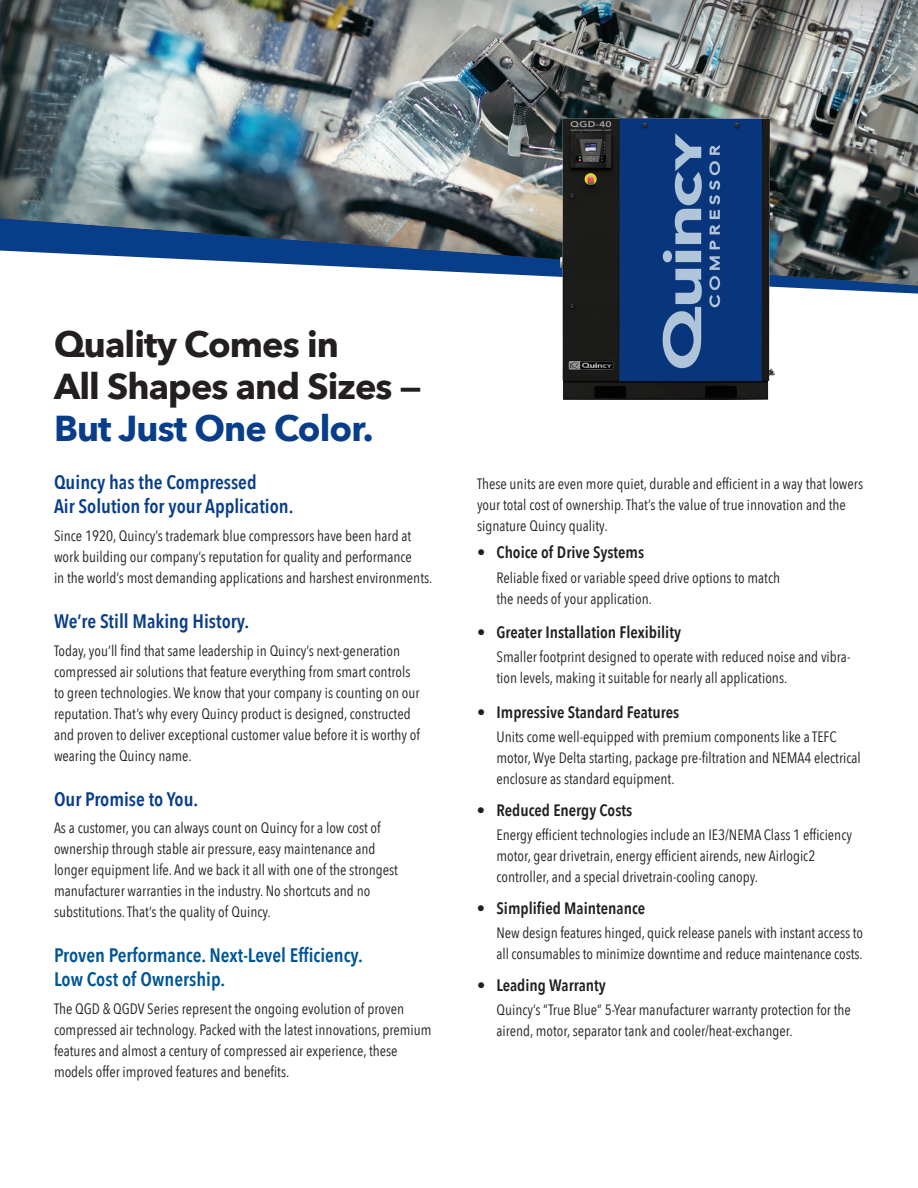
<style>
.page{position:relative;width:918px;height:1188px;background:#fff}
.page>*{position:absolute;margin:0;border:0;box-sizing:border-box;transform-origin:0 0}
.t1{font:700 36px/42px "Avenir Next";letter-spacing:-.025em;color:#231f20}
.t2{font:600 19.5px/24px "Avenir Next Condensed";color:#083e89}
.t3{font:600 19.5px/24px "Avenir Next Condensed";color:#005595}
.t4{font:600 16.5px "Avenir Next Condensed";color:#231f20}
.t5{font:15px/21px "Avenir Next Condensed";color:#231f20}
.s1{color:#083e89}
</style>
<div class="page">
<div style="left:0;top:0;width:918px;height:288px;background:#231f20;opacity:.75"></div>
<img style="left:561px;top:119px;width:213px;height:281px">
<p class="t1" style="left:54px;top:323px;width:369px">Quality Comes in<br>All Shapes and Sizes —<br><span class="s1">But Just One Color.</span></p>
<p class="t2" style="left:54px;top:470px;width:241px">Quincy has the Compressed<br>Air Solution for your Application.</p>
<p class="t5" style="left:54px;top:524px;width:380px">Since 1920, Quincy’s trademark blue compressors have been hard at work building our company’s reputation for quality and performance<br>in the world’s most demanding applications and harshest environments.</p>
<p class="t2" style="left:54px;top:609px;width:197px">We’re Still Making History.</p>
<p class="t5" style="left:54px;top:639px;width:368px">Today,you’ll find that same leadership in Quincy’s next-generation compressed air solutions that feature everything from smart controls to green technologies. We know that your company is counting on our reputation. That’s why every Quincy product is designed, constructed and proven to deliver exceptional customer value before it is worthy of wearing the Quincy name.</p>
<p class="t2" style="left:54px;top:786px;width:146px">Our Promise to You.</p>
<p class="t5" style="left:54px;top:817px;width:346px">As a customer, you can always count on Quincy for a low cost of ownership through stable air pressure, easy maintenance and longer equipment life. And we back it all with one of the strongest manufacturer warranties in the industry. No shortcuts and no substitutions. That’s the quality of Quincy.</p>
<p class="t3" style="left:54px;top:943px;width:311px">Proven Performance. Next-Level Efficiency.<br>Low Cost of Ownership.</p>
<p class="t5" style="left:54px;top:998px;width:379px">The QGD &amp; QGDV Series represent the ongoing evolution of proven compressed air technology. Packed with the latest innovations, premium features and almost a century of compressed air experience, these models offer improved features and benefits.</p>
<p class="t5" style="left:477px;top:472px;width:388px">These units are even more quiet, durable and efficient in a way that lowers your total cost of ownership. That’s the value of true innovation and the signature Quincy quality.</p>
<p class="t4" style="left:477px;top:538px;width:169px">• Choice of Drive Systems</p>
<p class="t5" style="left:496px;top:566px;width:285px">Reliable fixed or variable speed drive options to match the needs of your application.</p>
<p class="t4" style="left:477px;top:618px;width:206px">• Greater Installation Flexibility</p>
<p class="t5" style="left:496px;top:646px;width:355px">Smaller footprint designed to operate with reduced noise and vibra&shy;tion levels, making it suitable for nearly all applications.</p>
<p class="t4" style="left:477px;top:698px;width:204px">• Impressive Standard Features</p>
<p class="t5" style="left:496px;top:726px;width:366px">Units come well-equipped with premium components like a TEFC motor,Wye Delta starting, package pre-filtration and NEMA4 electrical enclosure as standard equipment.</p>
<p class="t4" style="left:477px;top:796px;width:157px">• Reduced Energy Costs</p>
<p class="t5" style="left:496px;top:824px;width:357px">Energy efficient technologies include an IE3/NEMA Class 1 efficiency motor, gear drivetrain, energy efficient airends, new Airlogic2 controller, and a special drivetrain-cooling canopy.</p>
<p class="t4" style="left:477px;top:894px;width:170px">• Simplified Maintenance</p>
<p class="t5" style="left:496px;top:922px;width:368px">New design features hinged, quick release panels with instant access to all consumables to minimize downtime and reduce maintenance costs.</p>
<p class="t4" style="left:477px;top:971px;width:130px">• Leading Warranty</p>
<p class="t5" style="left:496px;top:999px;width:356px">Quincy’s “True Blue” 5-Year manufacturer warranty protection for the airend, motor,separator tank and cooler/heat-exchanger.</p>
</div>
